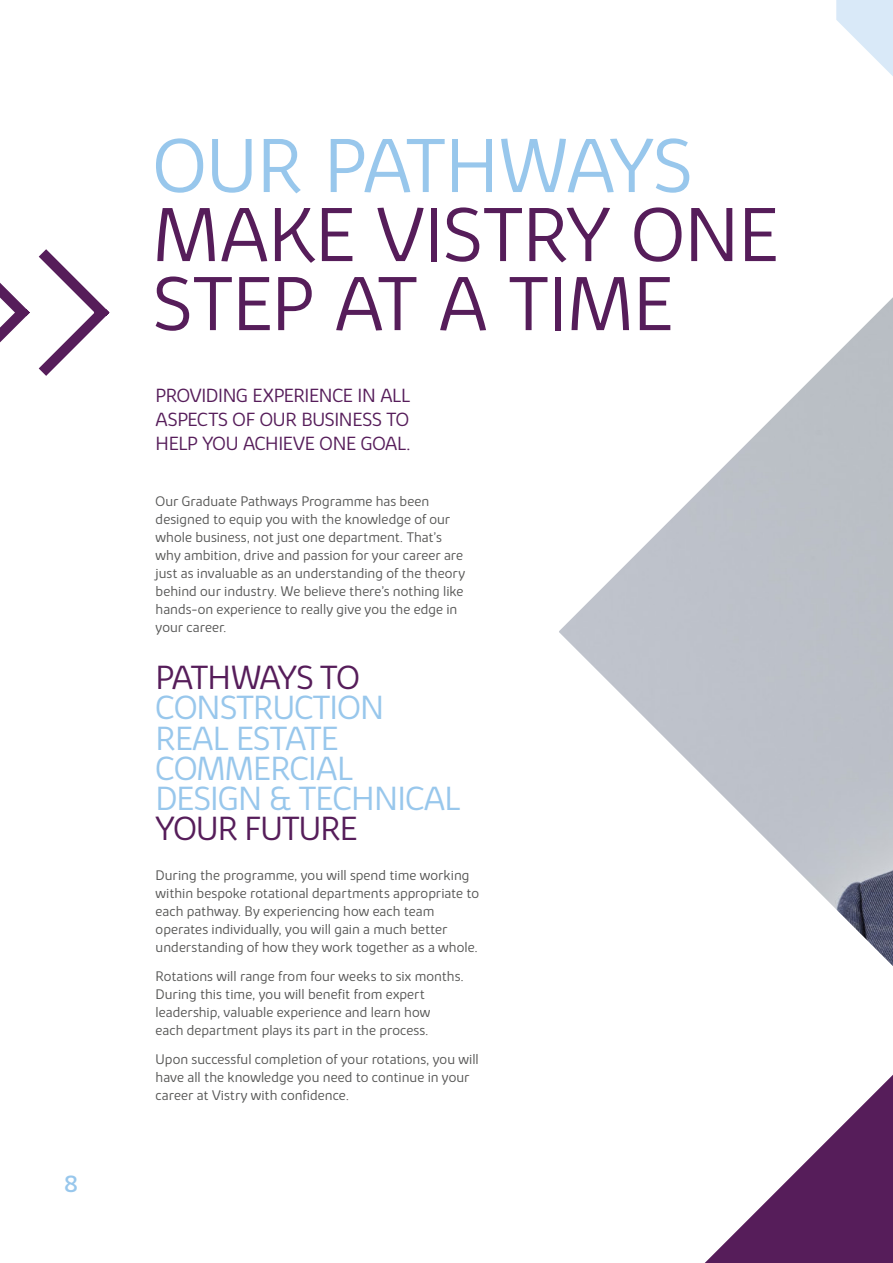
<style>
.page{position:relative;width:893px;height:1263px;background:#fff}
.page>*{position:absolute;margin:0;border:0;box-sizing:border-box;transform-origin:0 0}
.t1{font:300 78px/69px "Bovis Sans";letter-spacing:-.005em;color:#561d5a}
.t2{font:300 78px "Bovis Sans";letter-spacing:-.02em;color:#98c7ec}
.t3{font:300 34.2px/30.3px "Vistry Sans";letter-spacing:-.02em;color:#98c7ec}
.t4{font:300 34.2px "Vistry Sans";letter-spacing:-.055em;color:#561d5a}
.t5{font:300 34.2px "Vistry Sans";letter-spacing:-.02em;color:#561d5a}
.t6{font:24px "Bovis Sans";color:#98c7ec}
.t7{font:300 19.5px/24px "Vistry Sans";letter-spacing:-.02em;color:#561d5a;text-align:justify}
.t8{font:300 14.25px/18px "Vistry Sans";color:#575756}
</style>
<div class="page">
<svg style="left:0;top:249px;width:110px;height:127px"></svg>
<img style="left:559px;top:297px;width:334px;height:669px">
<svg style="left:836px;top:0;width:57px;height:76px"></svg>
<svg style="left:705px;top:1075px;width:188px;height:188px"></svg>
<h3 class="t6" style="left:64px;top:1169px;width:16px">8</h3>
<h1 class="t2" style="left:153px;top:120px;width:541px">OUR PATHWAYS</h1>
<h1 class="t1" style="left:153px;top:200px;width:627px">MAKE VISTRY ONE<br>STEP AT A TIME</h1>
<h3 class="t7" style="left:156px;top:383px;width:257px">PROVIDING EXPERIENCE IN ALL ASPECTS OF OUR BUSINESS TO HELP YOU ACHIEVE ONE GOAL.</h3>
<p class="t8" style="left:156px;top:492px;width:311px">Our Graduate Pathways Programme has been designed to equip you with the knowledge of our whole business, not just one department. That’s why ambition, drive and passion for your career are just as invaluable as an understanding of the theory behind our industry. We believe there’s nothing like hands-on experience to really give you the edge in your career.</p>
<h2 class="t4" style="left:156px;top:658px;width:205px">PATHWAYS TO</h2>
<h2 class="t3" style="left:156px;top:692px;width:307px">CONSTRUCTION<br>REAL ESTATE<br>COMMERCIAL<br>DESIGN &amp; TECHNICAL</h2>
<h2 class="t5" style="left:156px;top:809px;width:204px">YOUR FUTURE</h2>
<p class="t8" style="left:156px;top:866px;width:325px">During the programme, you will spend time working within bespoke rotational departments appropriate to each pathway. By experiencing how each team operates individually, you will gain a much better understanding of how they work together as a whole.</p>
<p class="t8" style="left:156px;top:967px;width:310px">Rotations will range from four weeks to six months.<br>During this time, you will benefit from expert leadership, valuable experience and learn how<br>each department plays its part in the process.</p>
<p class="t8" style="left:156px;top:1050px;width:325px">Upon successful completion of your rotations, you will have all the knowledge you need to continue in your career at Vistry with confidence.</p>
</div>
